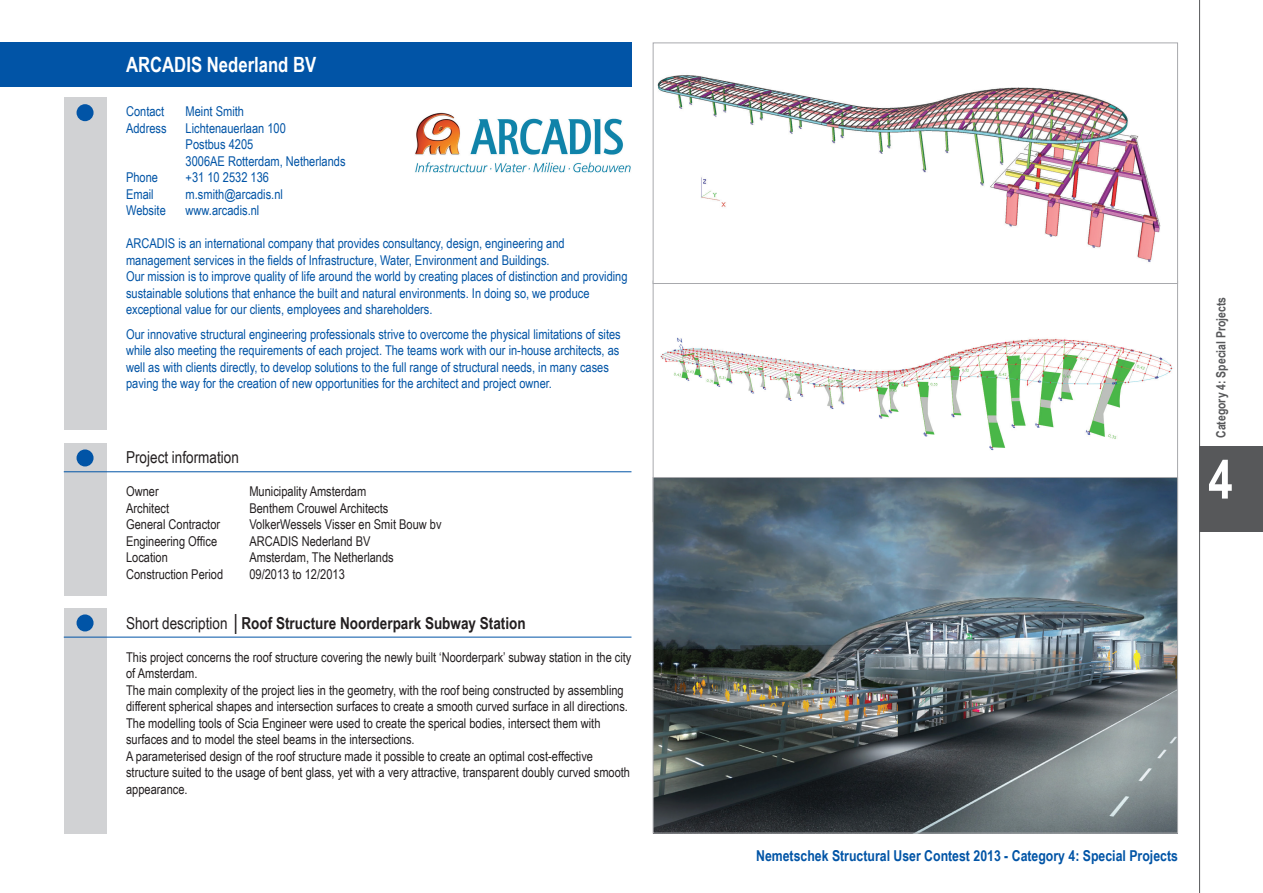
<style>
.page{position:relative;width:1263px;height:893px;background:#fff}
.page>*{position:absolute;margin:0;border:0;box-sizing:border-box;transform-origin:0 0}
.t1{font:700 54px "Arial Narrow";color:#fff}
.Company_Name{font:700 21px "Arial Narrow";color:#fff}
.Short_Description{font:700 16.5px "Arial Narrow";color:#231f20}
.Short_Description-2{font:16.5px "Arial Narrow";color:#231f20}
.t2{font:700 15px "Arial Narrow";color:#0154a6}
.Company_Description{font:13.5px/16.5px "Arial Narrow";color:#0154a6}
.Short_Description-3{font:13.5px/16.5px "Arial Narrow";color:#231f20}
.Project_Information{font:13.5px "Arial Narrow";color:#231f20}
.Company_Contact{font:13.5px "Arial Narrow";color:#0154a6}
.t3{font:700 12.75px "Arial Narrow";color:#57585a}
.s1{font-weight:400}
</style>
<div class="page">
<div style="left:0;top:43px;width:631px;height:44px;background:#0154a6"></div>
<hr style="left:1199px;top:0;width:1px;height:893px;background:#57585a">
<div style="left:64px;top:608px;width:42px;height:225px;background:#d1d2d4"></div>
<hr style="left:64px;top:637px;width:567px;height:1px;background:#0154a6">
<div style="left:64px;top:443px;width:42px;height:153px;background:#d1d2d4"></div>
<hr style="left:64px;top:471px;width:567px;height:1px;background:#0154a6">
<div style="left:64px;top:98px;width:42px;height:332px;background:#d1d2d4"></div>
<div style="left:77px;top:104px;width:17px;height:17px;background:#0154a6;border-radius:50%"></div>
<div style="left:77px;top:449px;width:17px;height:17px;background:#0154a6;border-radius:50%"></div>
<div style="left:77px;top:614px;width:17px;height:17px;background:#0154a6;border-radius:50%"></div>
<div style="left:1200px;top:446px;width:63px;height:85px;background:#57585a"></div>
<img style="left:660px;top:337px;width:513px;height:114px">
<img style="left:655px;top:479px;width:521px;height:352px">
<img style="left:657px;top:75px;width:504px;height:187px">
<div style="left:653px;top:43px;width:525px;height:241px;border:1px solid #a8a9ad"></div>
<img style="left:415px;top:112px;width:216px;height:61px">
<p class="Company_Name" style="left:126px;top:49px;width:192px">ARCADIS Nederland BV</p>
<p class="Company_Contact" style="left:126px;top:101px;width:40px">Contact</p>
<p class="Company_Contact" style="left:186px;top:101px;width:60px">Meint Smith</p>
<p class="Company_Contact" style="left:126px;top:118px;width:42px">Address</p>
<p class="Company_Contact" style="left:186px;top:118px;width:102px">Lichtenauerlaan 100</p>
<p class="Company_Contact" style="left:186px;top:134px;width:69px">Postbus 4205</p>
<p class="Company_Contact" style="left:186px;top:151px;width:161px">3006AE Rotterdam, Netherlands</p>
<p class="Company_Contact" style="left:126px;top:167px;width:34px">Phone</p>
<p class="Company_Contact" style="left:186px;top:167px;width:85px">+31 10 2532 136</p>
<p class="Company_Contact" style="left:126px;top:184px;width:29px">Email</p>
<p class="Company_Contact" style="left:186px;top:184px;width:99px">m.smith@arcadis.nl</p>
<p class="Company_Contact" style="left:126px;top:200px;width:41px">Website</p>
<p class="Company_Contact" style="left:186px;top:200px;width:75px">www.arcadis.nl</p>
<p class="Company_Description" style="left:126px;top:235px;width:440px">ARCADIS is an international company that provides consultancy, design, engineering and management services in the fields of Infrastructure, Water, Environment and Buildings.</p>
<p class="Company_Description" style="left:126px;top:268px;width:503px">Our mission is to improve quality of life around the world by creating places of distinction and providing sustainable solutions that enhance the built and natural environments. In doing so, we produce exceptional value for our clients, employees and shareholders.</p>
<p class="Company_Description" style="left:126px;top:325px;width:496px">Our innovative structural engineering professionals strive to overcome the physical limitations of sites while also meeting the requirements of each project. The teams work with our in-house architects, as well as with clients directly, to develop solutions to the full range of structural needs, in many cases paving the way for the creation of new opportunities for the architect and project owner.</p>
<p class="Short_Description-2" style="left:126px;top:445px;width:114px">Project information</p>
<p class="Project_Information" style="left:126px;top:482px;width:34px">Owner</p>
<p class="Project_Information" style="left:249px;top:482px;width:118px">Municipality Amsterdam</p>
<p class="Project_Information" style="left:126px;top:498px;width:45px">Architect</p>
<p class="Project_Information" style="left:249px;top:498px;width:141px">Benthem Crouwel Architects</p>
<p class="Project_Information" style="left:126px;top:515px;width:96px">General Contractor</p>
<p class="Project_Information" style="left:249px;top:515px;width:194px">VolkerWessels Visser en Smit Bouw bv</p>
<p class="Project_Information" style="left:126px;top:531px;width:93px">Engineering Office</p>
<p class="Project_Information" style="left:249px;top:531px;width:123px">ARCADIS Nederland BV</p>
<p class="Project_Information" style="left:126px;top:548px;width:43px">Location</p>
<p class="Project_Information" style="left:249px;top:548px;width:146px">Amsterdam, The Netherlands</p>
<p class="Project_Information" style="left:126px;top:564px;width:99px">Construction Period</p>
<p class="Project_Information" style="left:249px;top:564px;width:97px">09/2013 to 12/2013</p>
<p class="Short_Description" style="left:126px;top:610px;width:401px"><span class="s1">Short description │</span>Roof Structure Noorderpark Subway Station</p>
<p class="Short_Description-3" style="left:126px;top:648px;width:507px">This project concerns the roof structure covering the newly built ‘Noorderpark’ subway station in the city</p>
<p class="Short_Description-3" style="left:126px;top:665px;width:73px">of Amsterdam.</p>
<p class="Short_Description-3" style="left:126px;top:681px;width:503px">The main complexity of the project lies in the geometry, with the roof being constructed by assembling different spherical shapes and intersection surfaces to create a smooth curved surface in all directions.</p>
<p class="Short_Description-3" style="left:126px;top:714px;width:476px">The modelling tools of Scia Engineer were used to create the sperical bodies, intersect them with surfaces and to model the steel beams in the intersections.</p>
<p class="Short_Description-3" style="left:126px;top:747px;width:505px">A parameterised design of the roof structure made it possible to create an optimal cost-effective structure suited to the usage of bent glass, yet with a very attractive, transparent doubly curved smooth appearance.</p>
<p class="t3" style="left:1211px;top:438px;width:143px;rotate:-90deg">Category 4: Special Projects</p>
<h1 class="t1" style="left:1208px;top:439px;width:26px">4</h1>
<h1 class="t1" style="left:1206px;top:439px;width:31px">X</h1>
<p class="t2" style="left:756px;top:845px;width:423px">Nemetschek Structural User Contest 2013 - Category 4: Special Projects</p>
</div>
